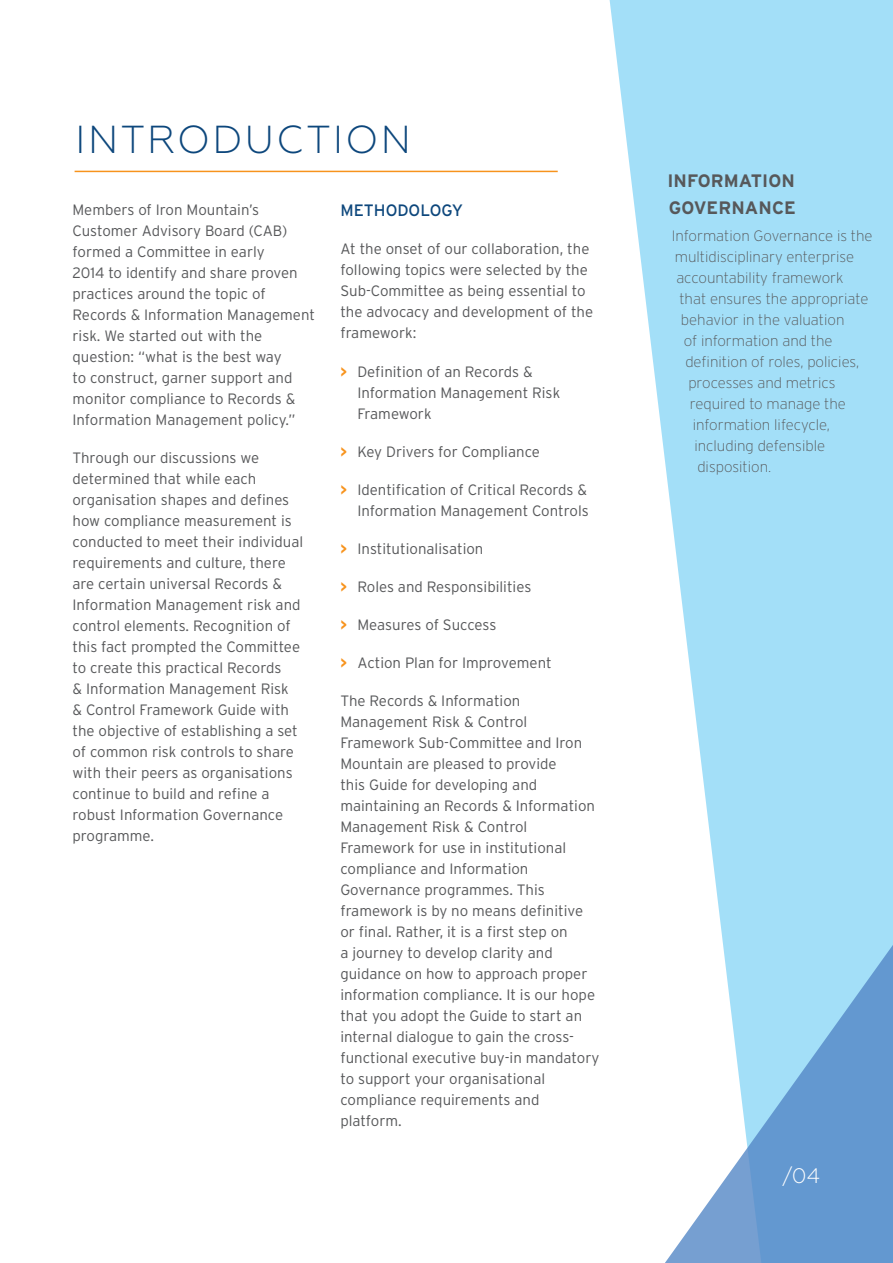
<style>
.page{position:relative;width:893px;height:1263px;background:#fff}
.page>*{position:absolute;margin:0;border:0;box-sizing:border-box;transform-origin:0 0}
.t1{font:300 39px "Geometria";letter-spacing:.06em;color:#0d477c}
.t2{font:300 21px "Geometria";color:#fff}
.t3{font:700 18px/27px "Interstate";letter-spacing:.005em;color:#57585a}
.t4{font:16.5px "Interstate";color:#0d477c}
.t5{font:300 15px/21px "Interstate";color:#57585a}
.t6{font:200 15px "Interstate";color:#57585a}
.s1{font-weight:700;color:#f7931d}
</style>
<div class="page">
<svg style="left:609px;top:0;width:284px;height:927px;fill:#a3dff8"></svg>
<svg style="left:665px;top:927px;width:228px;height:336px"></svg>
<hr style="left:75px;top:171px;width:483px;height:1px;background:#f7931d">
<h1 class="t1" style="left:75px;top:117px;width:337px">INTRODUCTION</h1>
<p class="t5" style="left:73px;top:199px;width:244px">Members of Iron Mountain’s<br>Customer Advisory Board (CAB) formed a Committee in early<br>2014 to identify and share proven practices around the topic of<br>Records &amp; Information Management risk. We started out with the question: “what is the best way<br>to construct, garner support and monitor compliance to Records &amp;<br>Information Management policy.”</p>
<p class="t5" style="left:73px;top:447px;width:232px">Through our discussions we determined that while each organisation shapes and defines how compliance measurement is conducted to meet their individual requirements and culture, there are certain universal Records &amp;<br>Information Management risk and control elements. Recognition of this fact prompted the Committee to create this practical Records<br>&amp; Information Management Risk<br>&amp; Control Framework Guide with the objective of establishing a set of common risk controls to share with their peers as organisations continue to build and refine a robust Information Governance programme.</p>
<p class="t4" style="left:340px;top:201px;width:124px">METHODOLOGY</p>
<p class="t5" style="left:340px;top:239px;width:254px">At the onset of our collaboration, the following topics were selected by the<br>Sub-Committee as being essential to the advocacy and development of the framework:</p>
<p class="t5" style="left:357px;top:361px;width:204px;text-indent:-17px"><span class="s1">&gt;</span> Definition of an Records &amp;<br>Information Management Risk<br>Framework</p>
<p class="t5" style="left:340px;top:441px;width:201px"><span class="s1">&gt;</span> Key Drivers for Compliance</p>
<p class="t5" style="left:340px;top:479px;width:250px;text-align:right"><span class="s1">&gt;</span> Identification of Critical Records &amp;<br>Information Management Controls</p>
<p class="t5" style="left:340px;top:538px;width:145px"><span class="s1">&gt;</span> Institutionalisation</p>
<p class="t5" style="left:340px;top:576px;width:192px"><span class="s1">&gt;</span> Roles and Responsibilities</p>
<p class="t5" style="left:340px;top:614px;width:157px"><span class="s1">&gt;</span> Measures of Success</p>
<p class="t5" style="left:340px;top:652px;width:213px"><span class="s1">&gt;</span> Action Plan for Improvement</p>
<p class="t5" style="left:340px;top:690px;width:261px">The Records &amp; Information<br>Management Risk &amp; Control<br>Framework Sub-Committee and Iron<br>Mountain are pleased to provide<br>this Guide for developing and maintaining an Records &amp; Information<br>Management Risk &amp; Control<br>Framework for use in institutional compliance and Information<br>Governance programmes. This framework is by no means definitive or final. Rather, it is a first step on<br>a journey to develop clarity and guidance on how to approach proper information compliance. It is our hope that you adopt the Guide to start an internal dialogue to gain the cross&shy;functional executive buy-in mandatory to support your organisational compliance requirements and platform.</p>
<p class="t3" style="left:667px;top:167px;width:130px">INFORMATION<br>GOVERNANCE</p>
<p class="t6" style="left:672px;top:227px;width:202px">Information Governance is the</p>
<p class="t6" style="left:675px;top:248px;width:181px">multidisciplinary enterprise</p>
<p class="t6" style="left:676px;top:269px;width:169px">accountability framework</p>
<p class="t6" style="left:679px;top:290px;width:191px">that ensures the appropriate</p>
<p class="t6" style="left:681px;top:311px;width:165px">behavior in the valuation</p>
<p class="t6" style="left:684px;top:332px;width:150px">of information and the</p>
<p class="t6" style="left:685px;top:353px;width:175px">definition of roles, policies,</p>
<p class="t6" style="left:688px;top:374px;width:149px">processes and metrics</p>
<p class="t6" style="left:690px;top:395px;width:158px">required to manage the</p>
<p class="t6" style="left:693px;top:416px;width:139px">information lifecycle,</p>
<p class="t6" style="left:694px;top:437px;width:132px">including defensible</p>
<p class="t6" style="left:697px;top:458px;width:75px">disposition.</p>
<h2 class="t2" style="left:782px;top:1163px;width:39px">/04</h2>
</div>
